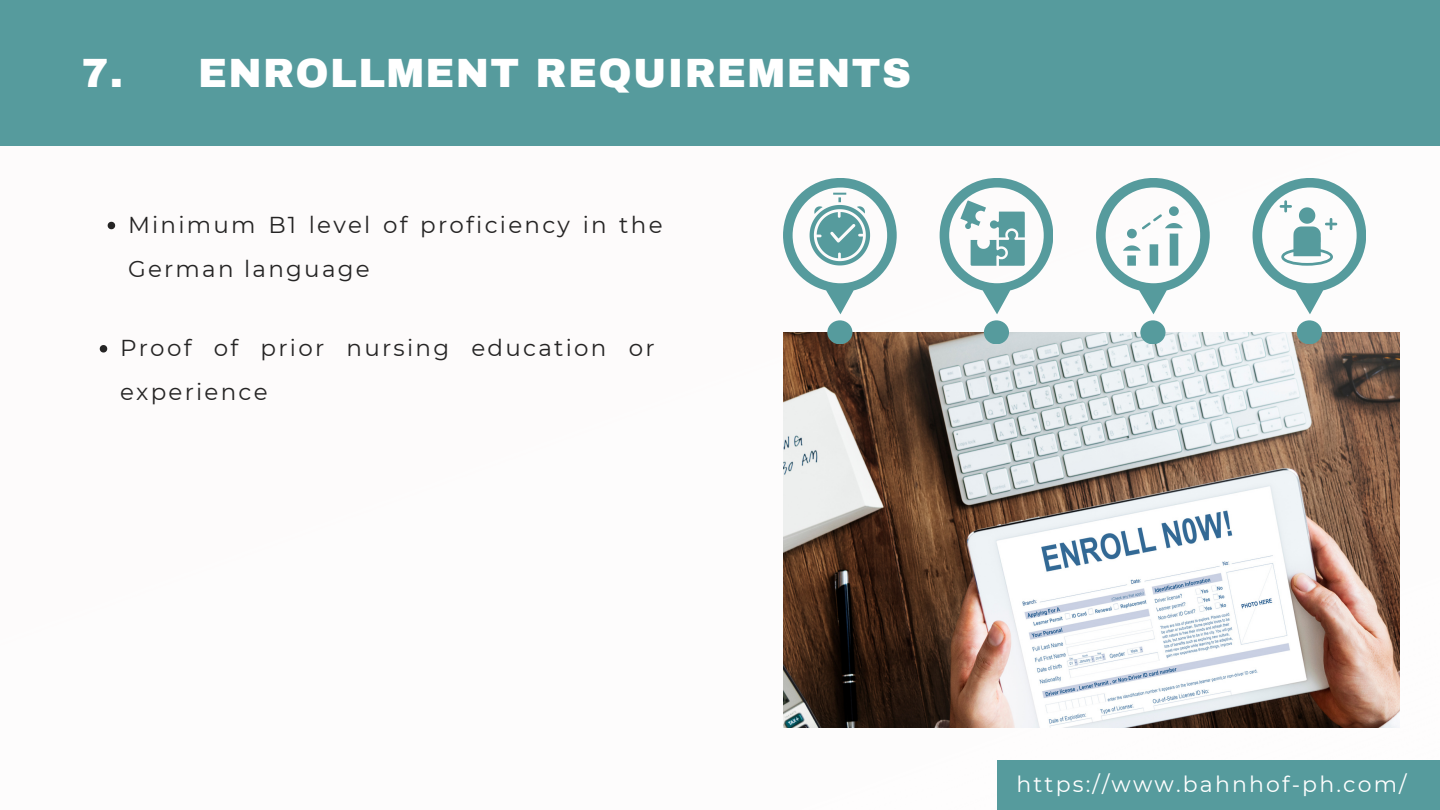
<style>
.page{position:relative;width:1440px;height:810px;background:#fff}
.page>*{position:absolute;margin:0;border:0;box-sizing:border-box;transform-origin:0 0}
.t1{font:900 40px "Archivo";letter-spacing:.035em;color:#fff}
.t2{font:23px/43.5px "Montserrat";letter-spacing:.1em;color:#252424}
.t3{font:22px "Montserrat";letter-spacing:.1em;color:#fff}
</style>
<div class="page">
<img style="left:783px;top:332px;width:616px;height:396px">
<div style="left:827px;top:320px;width:25px;height:24px;background:#569b9d;border-radius:50%"></div>
<svg style="left:783px;top:178px;width:114px;height:136px"></svg>
<div style="left:984px;top:320px;width:25px;height:24px;background:#569b9d;border-radius:50%"></div>
<div style="left:1140px;top:320px;width:25px;height:24px;background:#569b9d;border-radius:50%"></div>
<div style="left:1297px;top:320px;width:25px;height:24px;background:#569b9d;border-radius:50%"></div>
<svg style="left:940px;top:178px;width:113px;height:136px"></svg>
<svg style="left:1096px;top:178px;width:114px;height:136px"></svg>
<svg style="left:1253px;top:178px;width:113px;height:136px"></svg>
<div style="left:0;top:0;width:1440px;height:146px;background:#569b9d"></div>
<svg style="left:108px;top:222px;width:7px;height:7px"></svg>
<svg style="left:100px;top:345px;width:7px;height:8px"></svg>
<div style="left:997px;top:760px;width:443px;height:50px;background:#569b9d"></div>
<p class="t1" style="left:82px;top:52px;width:831px">7. ENROLLMENT REQUIREMENTS</p>
<p class="t2" style="left:128px;top:203px;width:536px">Minimum B1 level of proficiency in the<br>German language</p>
<p class="t2" style="left:120px;top:326px;width:536px">Proof of prior nursing education or experience</p>
<p class="t3" style="left:1016px;top:770px;width:392px">https://www.bahnhof-ph.com/</p>
</div>
